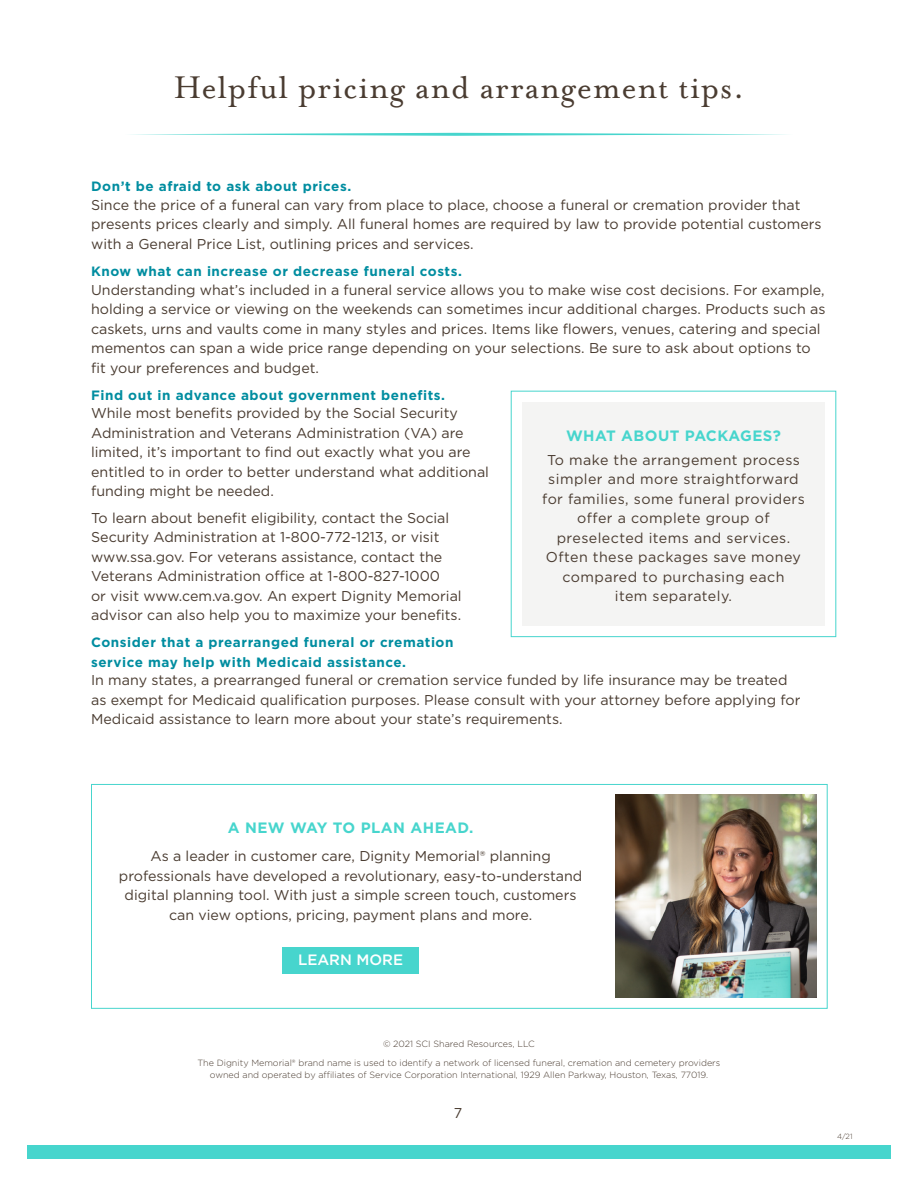
<style>
.page{position:relative;width:918px;height:1188px;background:#fff}
.page>*{position:absolute;margin:0;border:0;box-sizing:border-box;transform-origin:0 0}
.t1{font:36px "Mrs Eaves OT";letter-spacing:.02em;color:#4a3c31}
.t2{font:700 15px "Gotham";letter-spacing:.03em;color:#47d5cd}
.t3{font:500 15px "Gotham";color:#fff}
.t4{font:14.25px/19.5px "Gotham";color:#4a3c31}
.t5{font:14.25px/19.5px "Gotham";letter-spacing:.03em;color:#4a3c31;text-align:center}
.t6{font:700 13.5px/19.5px "Gotham";letter-spacing:.04em;color:#008da0}
.t7{font:300 9px/12px "Gotham";color:#4a3c31;text-align:center}
.t8{font:300 7.5px "Gotham";color:#4a3c31}
</style>
<div class="page">
<div style="left:522px;top:402px;width:303px;height:224px;background:#f4f4f3"></div>
<div style="left:91px;top:784px;width:737px;height:225px;border:1px solid #47d5cd"></div>
<img style="left:615px;top:795px;width:202px;height:203px">
<div style="left:282px;top:947px;width:137px;height:26px;background:#47d5cd"></div>
<div style="left:27px;top:1145px;width:864px;height:13px;background:#47d5cd"></div>
<svg style="left:131px;top:133px;width:656px;height:3px"></svg>
<div style="left:511px;top:391px;width:325px;height:246px;border:1px solid #47d5cd"></div>
<p class="t1" style="left:174px;top:67px;width:572px">Helpful pricing and arrangement tips.</p>
<p class="t6" style="left:91px;top:176px;width:262px">Don’t be afraid to ask about prices.</p>
<p class="t4" style="left:91px;top:195px;width:732px">Since the price of a funeral can vary from place to place, choose a funeral or cremation provider that presents prices clearly and simply. All funeral homes are required by law to provide potential customers with a General Price List, outlining prices and services.</p>
<p class="t6" style="left:91px;top:261px;width:372px">Know what can increase or decrease funeral costs.</p>
<p class="t4" style="left:91px;top:279px;width:736px">Understanding what’s included in a funeral service allows you to make wise cost decisions. For example, holding a service or viewing on the weekends can sometimes incur additional charges. Products such as caskets, urns and vaults come in many styles and prices. Items like flowers, venues, catering and special mementos can span a wide price range depending on your selections. Be sure to ask about options to fit your preferences and budget.</p>
<p class="t6" style="left:91px;top:385px;width:356px">Find out in advance about government benefits.</p>
<p class="t4" style="left:91px;top:403px;width:399px">While most benefits provided by the Social Security Administration and Veterans Administration (VA) are limited, it’s important to find out exactly what you are entitled to in order to better understand what additional funding might be needed.</p>
<p class="t4" style="left:91px;top:507px;width:372px">To learn about benefit eligibility, contact the Social Security Administration at 1-800-772-1213, or visit www.ssa.gov. For veterans assistance, contact the Veterans Administration office at 1-800-827-1000<br>or visit www.cem.va.gov. An expert Dignity Memorial advisor can also help you to maximize your benefits.</p>
<p class="t6" style="left:91px;top:632px;width:364px">Consider that a prearranged funeral or cremation service may help with Medicaid assistance.</p>
<p class="t4" style="left:91px;top:670px;width:711px">In many states, a prearranged funeral or cremation service funded by life insurance may be treated as exempt for Medicaid qualification purposes. Please consult with your attorney before applying for<br>Medicaid assistance to learn more about your state’s requirements.</p>
<p class="t2" style="left:566px;top:426px;width:216px">WHAT ABOUT PACKAGES?</p>
<p class="t5" style="left:542px;top:449px;width:264px">To make the arrangement process simpler and more straightforward for families, some funeral providers offer a complete group of preselected items and services.<br>Often these packages save money compared to purchasing each<br>item separately.</p>
<p class="t2" style="left:228px;top:818px;width:247px">A NEW WAY TO PLAN AHEAD.</p>
<p class="t4" style="left:119px;top:846px;width:465px;text-align:center">As a leader in customer care, Dignity Memorial® planning professionals have developed a revolutionary, easy-to-understand digital planning tool. With just a simple screen touch, customers can view options, pricing, payment plans and more.</p>
<p class="t3" style="left:298px;top:950px;width:107px">LEARN MORE</p>
<p class="t7" style="left:383px;top:1038px;width:153px">© 2021 SCI Shared Resources, LLC</p>
<p class="t7" style="left:198px;top:1057px;width:524px">The Dignity Memorial® brand name is used to identify a network of licensed funeral, cremation and cemetery providers owned and operated by affiliates of Service Corporation International, 1929 Allen Parkway, Houston, Texas, 77019.</p>
<p class="t4" style="left:454px;top:1103px;width:10px">7</p>
<p class="t8" style="left:837px;top:1132px;width:17px">4/21</p>
</div>
